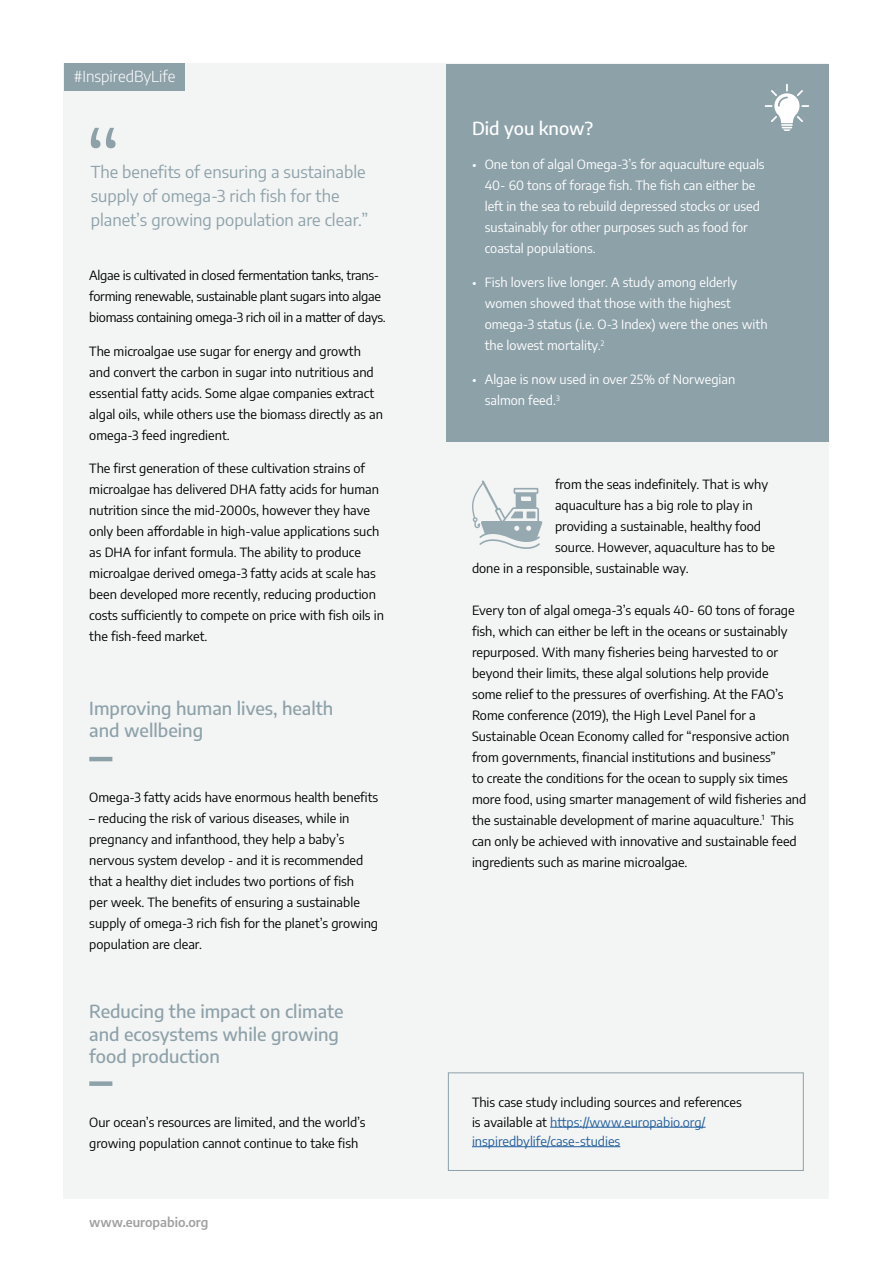
<style>
.page{position:relative;width:893px;height:1263px;background:#fff}
.page>*{position:absolute;margin:0;border:0;box-sizing:border-box;transform-origin:0 0}
.t1{font:500 18px/22.5px "Encode Sans";color:#8da1a9}
.t2{font:500 18px "Encode Sans";color:#fff}
.t3{font:16.5px/24px "Encode Sans";color:#8da1a9}
.t4{font:300 15.15px "Encode Sans";color:#fff}
.t5{font:12.75px/21px "Encode Sans";color:#000}
.t6{font:12.75px/21px "Encode Sans";color:#fff}
.t7{font:12.75px/21px "Encode Sans";letter-spacing:-.02em;color:#000}
.t8{font:600 12.75px "Encode Sans";color:#414042}
.s1{color:#215e9e}
</style>
<div class="page">
<div style="left:64px;top:64px;width:765px;height:1135px;background:#f3f4f4"></div>
<hr style="left:89px;top:757px;width:23px;height:4px;background:#8da1a9">
<div style="left:89px;top:1081px;width:23px;height:5px;background:#8da1a9"></div>
<div style="left:64px;top:64px;width:121px;height:27px;background:#8da1a9"></div>
<div style="left:446px;top:64px;width:383px;height:377px;background:#8da1a9"></div>
<svg style="left:765px;top:84px;width:44px;height:47px"></svg>
<svg style="left:91px;top:128px;width:25px;height:20px"></svg>
<svg style="left:472px;top:480px;width:70px;height:69px"></svg>
<div style="left:527px;top:511px;width:8px;height:7px;background:#96a9b0"></div>
<hr style="left:550px;top:1127px;width:156px;height:1px;background:#215e9e">
<hr style="left:472px;top:1146px;width:148px;height:1px;background:#215e9e">
<div style="left:448px;top:1072px;width:356px;height:99px;border:1px solid #8da1a9"></div>
<p class="t4" style="left:74px;top:66px;width:103px">#InspiredByLife</p>
<p class="t3" style="left:91px;top:159px;width:279px">The benefits of ensuring a sustainable supply of omega-3 rich fish for the planet’s growing population are clear.”</p>
<p class="t7" style="left:89px;top:264px;width:298px">Algae is cultivated in closed fermentation tanks, trans&shy;forming renewable, sustainable plant sugars into algae biomass containing omega-3 rich oil in a matter of days.</p>
<p class="t5" style="left:89px;top:340px;width:295px">The microalgae use sugar for energy and growth and convert the carbon in sugar into nutritious and essential fatty acids. Some algae companies extract algal oils, while others use the biomass directly as an omega-3 feed ingredient.</p>
<p class="t5" style="left:89px;top:457px;width:296px">The first generation of these cultivation strains of microalgae has delivered DHA fatty acids for human nutrition since the mid-2000s, however they have only been affordable in high-value applications such as DHA for infant formula. The ability to produce microalgae derived omega-3 fatty acids at scale has been developed more recently, reducing production costs sufficiently to compete on price with fish oils in the fish-feed market.</p>
<h1 class="t1" style="left:89px;top:696px;width:246px">Improving human lives, health and wellbeing</h1>
<p class="t5" style="left:89px;top:786px;width:290px">Omega-3 fatty acids have enormous health benefits</p>
<p class="t5" style="left:89px;top:807px;width:290px">– reducing the risk of various diseases, while in pregnancy and infanthood, they help a baby’s nervous system develop - and it is recommended that a healthy diet includes two portions of fish<br>per week. The benefits of ensuring a sustainable supply of omega-3 rich fish for the planet’s growing population are clear.</p>
<h1 class="t1" style="left:89px;top:999px;width:256px">Reducing the impact on climate and ecosystems while growing food production</h1>
<p class="t5" style="left:89px;top:1111px;width:278px">Our ocean’s resources are limited, and the world’s growing population cannot continue to take fish</p>
<p class="t8" style="left:89px;top:1213px;width:121px">www.europabio.org</p>
<h1 class="t2" style="left:472px;top:116px;width:123px">Did you know?</h1>
<p class="t6" style="left:485px;top:153px;width:281px;text-indent:-13px">• One ton of algal Omega-3’s for aquaculture equals 40- 60 tons of forage fish. The fish can either be left in the sea to rebuild depressed stocks or used sustainably for other purposes such as food for coastal populations.</p>
<p class="t6" style="left:485px;top:271px;width:284px;text-indent:-13px">• Fish lovers live longer. A study among elderly women showed that those with the highest omega-3 status (i.e. O-3 Index) were the ones with the lowest mortality.<sup>2</sup></p>
<p class="t6" style="left:485px;top:368px;width:252px;text-indent:-13px">• Algae is now used in over 25% of Norwegian salmon feed.<sup>3</sup></p>
<p class="t5" style="left:555px;top:473px;width:215px">from the seas indefinitely. That is why</p>
<p class="t5" style="left:555px;top:494px;width:199px">aquaculture has a big role to play in</p>
<p class="t5" style="left:555px;top:515px;width:208px">providing a sustainable, healthy food</p>
<p class="t5" style="left:555px;top:536px;width:222px">source. However, aquaculture has to be</p>
<p class="t5" style="left:472px;top:557px;width:218px">done in a responsible, sustainable way.</p>
<p class="t5" style="left:472px;top:599px;width:336px">Every ton of algal omega-3’s equals 40- 60 tons of forage fish, which can either be left in the oceans or sustainably repurposed. With many fisheries being harvested to or beyond their limits, these algal solutions help provide<br>some relief to the pressures of overfishing. At the FAO’s Rome conference (2019), the High Level Panel for a Sustainable Ocean Economy called for “responsive action from governments, financial institutions and business”<br>to create the conditions for the ocean to supply six times more food, using smarter management of wild fisheries and the sustainable development of marine aquaculture.<sup>1</sup> This can only be achieved with innovative and sustainable feed ingredients such as marine microalgae.</p>
<p class="t5" style="left:472px;top:1092px;width:271px;line-height:19.5px">This case study including sources and references is available at <span class="s1">https://www.europabio.org/ inspiredbylife/case-studies</span></p>
</div>
